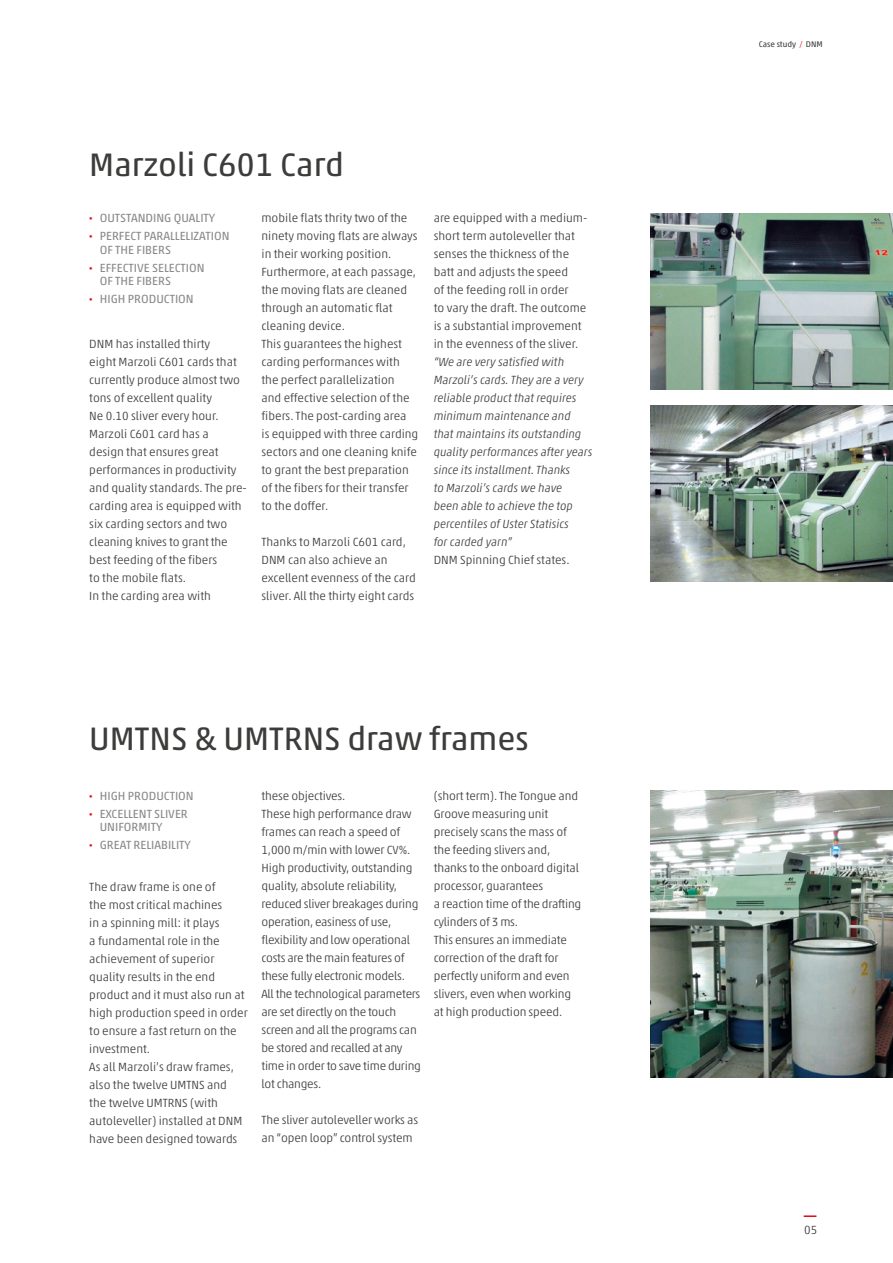
<style>
.page{position:relative;width:893px;height:1263px;background:#fff}
.page>*{position:absolute;margin:0;border:0;box-sizing:border-box;transform-origin:0 0}
.t1{font:33px "Akko W1 G";color:#3c3c3b}
.t2{font:300 12px/18px "Akko W1 G";color:#3c3c3b}
.t3{font:300 12px/18px "Akko W1 G";letter-spacing:-.02em;color:#3c3c3b}
.t4{font:italic 300 12px/18px "Akko W1 G";color:#3c3c3b}
.t5{font:12px/18px "Akko W1 G";color:#8b8a8a}
.t6{font:8.25px "Akko W1 G";color:#3c3c3b}
.s1{font-weight:700;color:#e30613}
.s2{font-weight:300;color:#e30613}
</style>
<div class="page">
<svg style="left:804px;top:1215px;width:12px;height:2px"></svg>
<img style="left:651px;top:405px;width:242px;height:176px">
<img style="left:651px;top:213px;width:242px;height:176px">
<img style="left:651px;top:790px;width:242px;height:287px">
<h1 class="t1" style="left:89px;top:140px;width:256px">Marzoli C601 Card</h1>
<p class="t5" style="left:89px;top:208px;width:142px"><span class="s1">·</span> OUTSTANDING QUALITY<br><span class="s1">·</span> PERFECT PARALLELIZATION</p>
<p class="t5" style="left:89px;top:240px;width:117px;text-indent:11px">OF THE FIBERS<br><span class="s1">·</span> EFFECTIVE SELECTION</p>
<p class="t5" style="left:89px;top:271px;width:106px;text-indent:11px">OF THE FIBERS<br><span class="s1">·</span> HIGH PRODUCTION</p>
<p class="t2" style="left:89px;top:334px;width:159px">DNM has installed thirty<br>eight Marzoli C601 cards that currently produce almost two tons of excellent quality<br>Ne 0.10 sliver every hour.<br>Marzoli C601 card has a<br>design that ensures great performances in productivity and quality standards. The pre&shy;carding area is equipped with six carding sectors and two cleaning knives to grant the best feeding of the fibers<br>to the mobile flats.<br>In the carding area with</p>
<p class="t2" style="left:261px;top:208px;width:158px">mobile flats thrity two of the ninety moving flats are always in their working position.<br>Furthermore, at each passage, the moving flats are cleaned through an automatic flat cleaning device.<br>This guarantees the highest carding performances with the perfect parallelization<br>and effective selection of the fibers. The post-carding area<br>is equipped with three carding sectors and one cleaning knife to grant the best preparation of the fibers for their transfer to the doffer.</p>
<p class="t2" style="left:261px;top:532px;width:156px">Thanks to Marzoli C601 card,<br>DNM can also achieve an excellent evenness of the card sliver. All the thirty eight cards</p>
<p class="t2" style="left:434px;top:208px;width:155px">are equipped with a medium&shy;short term autoleveller that senses the thickness of the batt and adjusts the speed<br>of the feeding roll in order<br>to vary the draft. The outcome is a substantial improvement in the evenness of the sliver.</p>
<p class="t4" style="left:434px;top:352px;width:160px">“We are very satisfied with<br>Marzoli’s cards. They are a very reliable product that requires minimum maintenance and that maintains its outstanding quality performances after years since its installment. Thanks<br>to Marzoli’s cards we have<br>been able to achieve the top percentiles of Uster Statisics<br>for carded yarn”</p>
<p class="t2" style="left:434px;top:550px;width:137px">DNM Spinning Chief states.</p>
<h1 class="t1" style="left:89px;top:714px;width:441px">UMTNS &amp; UMTRNS draw frames</h1>
<p class="t5" style="left:89px;top:786px;width:106px"><span class="s1">·</span> HIGH PRODUCTION <span class="s1">·</span> EXCELLENT SLIVER</p>
<p class="t5" style="left:89px;top:817px;width:103px;text-indent:11px">UNIFORMITY<br><span class="s1">·</span> GREAT RELIABILITY</p>
<p class="t2" style="left:89px;top:877px;width:160px">The draw frame is one of<br>the most critical machines<br>in a spinning mill: it plays<br>a fundamental role in the achievement of superior quality results in the end product and it must also run at high production speed in order to ensure a fast return on the investment.<br>As all Marzoli’s draw frames, also the twelve UMTNS and<br>the twelve UMTRNS (with autoleveller) installed at DNM have been designed towards</p>
<p class="t3" style="left:261px;top:786px;width:161px">these objectives.<br>These high performance draw frames can reach a speed of<br>1,000 m/min with lower CV%.<br>High productivity, outstanding quality, absolute reliability, reduced sliver breakages during operation, easiness of use, flexibility and low operational costs are the main features of these fully electronic models.<br>All the technological parameters are set directly on the touch screen and all the programs can be stored and recalled at any time in order to save time during lot changes.</p>
<p class="t2" style="left:261px;top:1110px;width:158px">The sliver autoleveller works as an “open loop” control system</p>
<p class="t2" style="left:434px;top:786px;width:149px">(short term). The Tongue and<br>Groove measuring unit precisely scans the mass of the feeding slivers and, thanks to the onboard digital processor, guarantees<br>a reaction time of the drafting cylinders of 3 ms.<br>This ensures an immediate correction of the draft for perfectly uniform and even slivers, even when working at high production speed.</p>
<p class="t6" style="left:759px;top:39px;width:66px">Case study <span class="s2">/</span> DNM</p>
<p class="t2" style="left:804px;top:1220px;width:15px">05</p>
</div>
